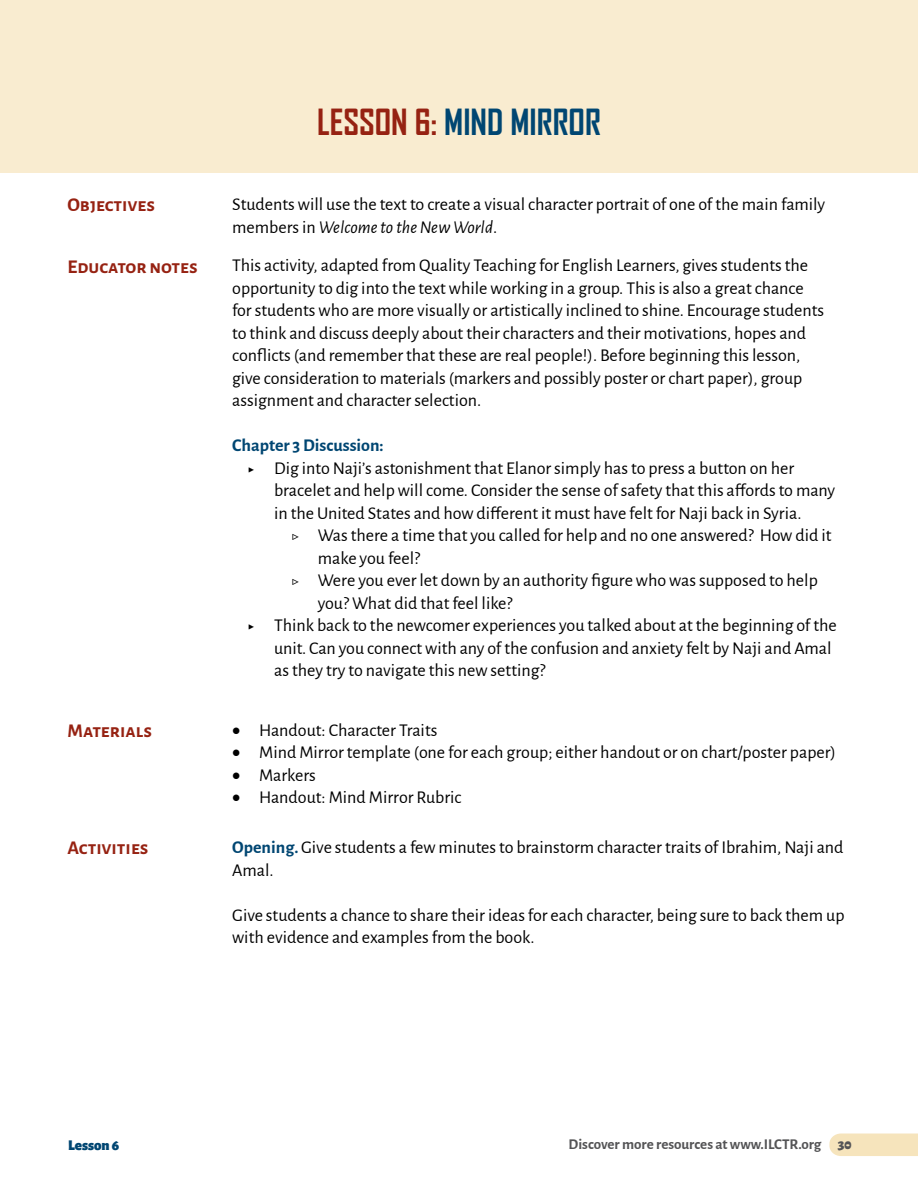
<style>
.page{position:relative;width:918px;height:1188px;background:#fff}
.page>*{position:absolute;margin:0;border:0;box-sizing:border-box;transform-origin:0 0}
.t1{font:700 34.5px "Agency FB";color:#004672}
.t2{font:700 19.5px "Alegreya Sans";color:#962212}
.t3{font:18px/22.5px "Alegreya Sans";color:#000}
.t4{font:700 18px "Alegreya Sans";color:#004672}
.t5{font:700 15px "Alegreya Sans";color:#545456}
.t6{font:900 15px "Alegreya Sans";color:#004672}
.s1{color:#962212}
.s2{font-style:italic}
.s3{font-weight:500}
.s4{font-weight:700;color:#004672}
.s5{font-family:"Alegreya";font-weight:900}
</style>
<div class="page">
<div style="left:829px;top:1134px;width:89px;height:22px;background:#f6e4bc"></div>
<div style="left:0;top:0;width:918px;height:172px;background:#f9ecd0"></div>
<h1 class="t1" style="left:317px;top:101px;width:285px"><span class="s1">LESSON 6:</span> MIND MIRROR</h1>
<p class="t2" style="left:68px;top:191px;width:89px">Objectives</p>
<p class="t3" style="left:232px;top:192px;width:595px">Students will use the text to create a visual character portrait of one of the main family members in <span class="s2">Welcome to the New World</span>.</p>
<p class="t2" style="left:68px;top:252px;width:132px">Educator notes</p>
<p class="t3" style="left:232px;top:253px;width:593px">This activity, adapted from Quality Teaching for English Learners, gives students the opportunity to dig into the text while working in a group. This is also a great chance for students who are more visually or artistically inclined to shine. Encourage students to think and discuss deeply about their characters and their motivations, hopes and conflicts (and remember that these are real people!). Before beginning this lesson, give consideration to materials (markers and possibly poster or chart paper), group assignment and character selection.</p>
<p class="t4" style="left:232px;top:432px;width:153px">Chapter 3 Discussion:</p>
<p class="t3" style="left:247px;top:456px;width:548px"><span class="s3">▶</span> Dig into Naji’s astonishment that Elanor simply has to press a button on her</p>
<p class="t3" style="left:274px;top:478px;width:563px">bracelet and help will come. Consider the sense of safety that this affords to many</p>
<p class="t3" style="left:274px;top:501px;width:529px">in the United States and how different it must have felt for Naji back in Syria.</p>
<p class="t3" style="left:291px;top:523px;width:542px">▷ Was there a time that you called for help and no one answered? How did it</p>
<p class="t3" style="left:318px;top:546px;width:104px">make you feel?</p>
<p class="t3" style="left:291px;top:568px;width:529px">▷ Were you ever let down by an authority figure who was supposed to help</p>
<p class="t3" style="left:318px;top:591px;width:196px">you? What did that feel like?</p>
<p class="t3" style="left:247px;top:613px;width:591px"><span class="s3">▶</span> Think back to the newcomer experiences you talked about at the beginning of the</p>
<p class="t3" style="left:274px;top:636px;width:559px">unit. Can you connect with any of the confusion and anxiety felt by Naji and Amal</p>
<p class="t3" style="left:274px;top:658px;width:273px">as they try to navigate this new setting?</p>
<p class="t2" style="left:68px;top:716px;width:86px">Materials</p>
<p class="t3" style="left:232px;top:718px;width:207px">• Handout: Character Traits</p>
<p class="t3" style="left:232px;top:740px;width:605px">• Mind Mirror template (one for each group; either handout or on chart/poster paper)</p>
<p class="t3" style="left:232px;top:763px;width:85px">• Markers</p>
<p class="t3" style="left:232px;top:785px;width:231px">• Handout: Mind Mirror Rubric</p>
<p class="t2" style="left:68px;top:834px;width:83px">Activities</p>
<p class="t3" style="left:232px;top:835px;width:613px"><span class="s4">Opening.</span> Give students a few minutes to brainstorm character traits of Ibrahim, Naji and<br>Amal.</p>
<p class="t3" style="left:232px;top:903px;width:614px">Give students a chance to share their ideas for each character, being sure to back them up with evidence and examples from the book.</p>
<p class="t6" style="left:68px;top:1133px;width:53px">Lesson 6</p>
<p class="t5" style="left:569px;top:1133px;width:284px">Discover more resources at www.ILCTR.org <span class="s5">30</span></p>
</div>
